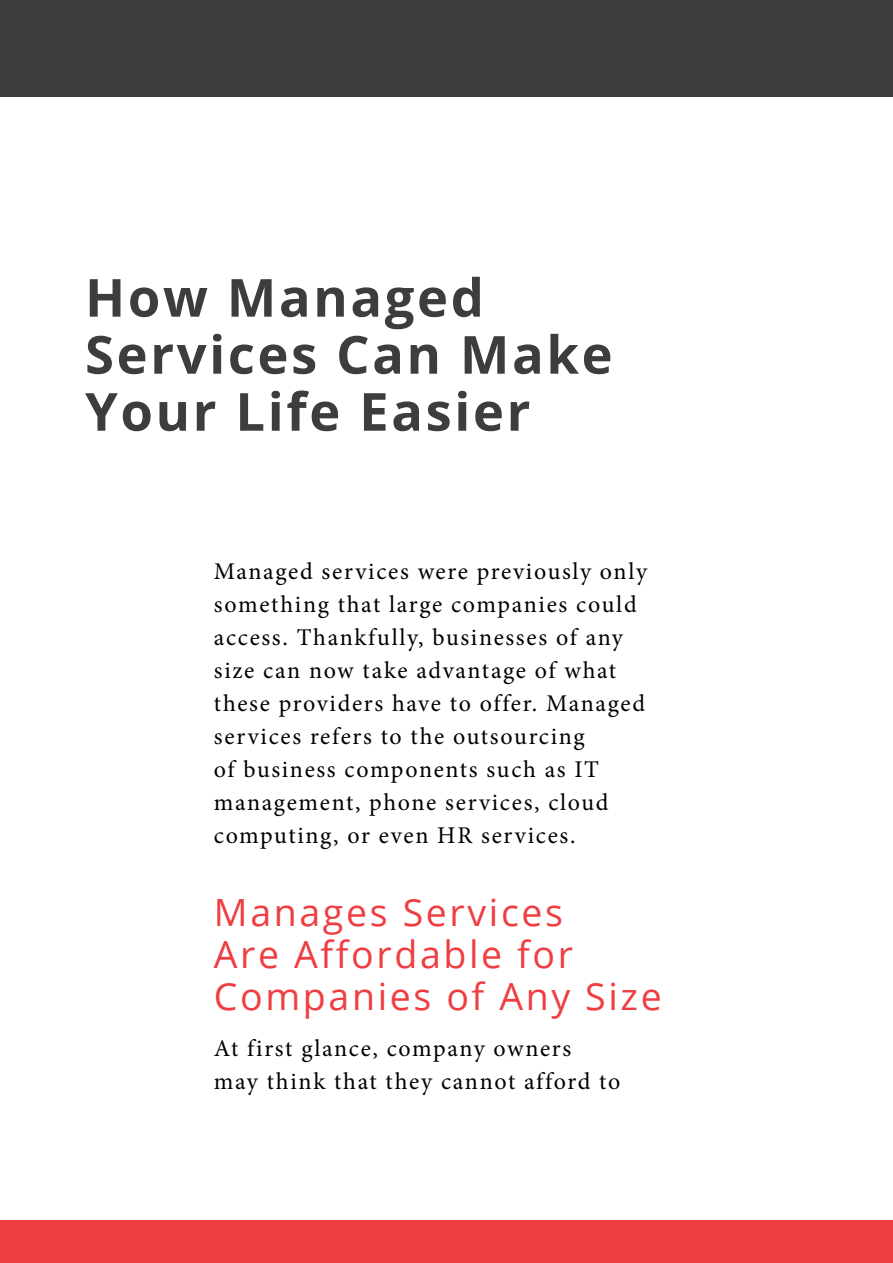
<style>
.page{position:relative;width:893px;height:1263px;background:#fff}
.page>*{position:absolute;margin:0;border:0;box-sizing:border-box;transform-origin:0 0}
.t1{font:700 52.5px/57px "Open Sans";letter-spacing:.05em;color:#3d3d3d}
.t2{font:37.5px/42px "Open Sans";letter-spacing:.07em;color:#ef3e42}
.t3{font:24px/33px "Minion Pro";letter-spacing:.065em;color:#000}
</style>
<div class="page">
<div style="left:0;top:1220px;width:893px;height:43px;background:#ef3e42"></div>
<div style="left:0;top:0;width:893px;height:96px;background:#3d3d3d"></div>
<h1 class="t1" style="left:85px;top:268px;width:529px">How Managed<br>Services Can Make<br>Your Life Easier</h1>
<p class="t3" style="left:214px;top:555px;width:435px">Managed services were previously only something that large companies could access. Thankfully, businesses of any size can now take advantage of what these providers have to offer. Managed services refers to the outsourcing<br>of business components such as IT management, phone services, cloud computing, or even HR services.</p>
<h2 class="t2" style="left:214px;top:890px;width:449px">Manages Services<br>Are Affordable for<br>Companies of Any Size</h2>
<p class="t3" style="left:214px;top:1032px;width:408px">At first glance, company owners may think that they cannot afford to</p>
</div>
